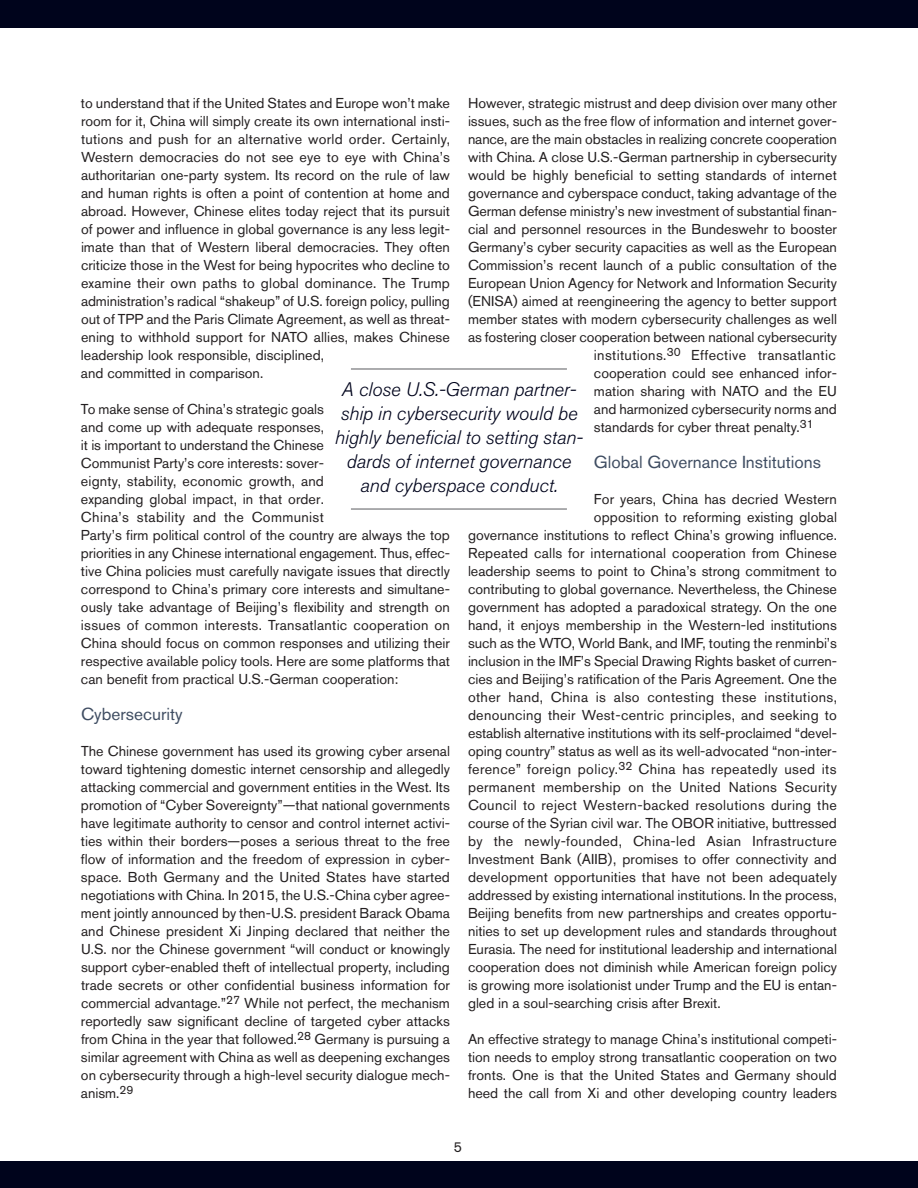
<style>
.page{position:relative;width:918px;height:1188px;background:#fff}
.page>*{position:absolute;margin:0;border:0;box-sizing:border-box;transform-origin:0 0}
.t1{font:italic 300 19.5px/24px "Akzidenz Grotesk BQ";letter-spacing:-.005em;color:#00041c;text-align:center}
.t2{font:17.25px "Akzidenz Grotesk BQ";color:#3f4d62}
.t3{font:14.25px/18px "Akzidenz Grotesk BQ";color:#231f20}
.t4{font:14.25px "Akzidenz Grotesk BQ";letter-spacing:.025em;color:#231f20}
.t5{font:14.25px "Akzidenz Grotesk BQ";letter-spacing:.02em;color:#231f20}
</style>
<div class="page">
<div style="left:0;top:0;width:918px;height:28px;background:#00041c"></div>
<div style="left:0;top:1161px;width:918px;height:27px;background:#00041c"></div>
<hr style="left:351px;top:368px;width:216px;height:2px;background:#6c6d70">
<hr style="left:351px;top:508px;width:216px;height:2px;background:#6c6d70">
<p class="t3" style="left:81px;top:96px;width:370px">to understand that if the United States and Europe won’t make room for it, China will simply create its own international insti&shy;tutions and push for an alternative world order. Certainly, Western democracies do not see eye to eye with China’s authoritarian one-party system. Its record on the rule of law and human rights is often a point of contention at home and abroad. However, Chinese elites today reject that its pursuit of power and influence in global governance is any less legit&shy;imate than that of Western liberal democracies. They often criticize those in the West for being hypocrites who decline to examine their own paths to global dominance. The Trump administration’s radical “shakeup” of U.S. foreign policy, pulling out of TPP and the Paris Climate Agreement, as well as threat&shy;ening to withhold support for NATO allies, makes Chinese leadership look responsible, disciplined,<br>and committed in comparison.</p>
<p class="t3" style="left:81px;top:402px;width:370px">To make sense of China’s strategic goals<br>and come up with adequate responses,<br>it is important to understand the Chinese<br>Communist Party’s core interests: sover-<br>eignty, stability, economic growth, and<br>expanding global impact, in that order.<br>China’s stability and the Communist<br>Party’s firm political control of the country are always the top priorities in any Chinese international engagement. Thus, effec&shy;tive China policies must carefully navigate issues that directly correspond to China’s primary core interests and simultane&shy;ously take advantage of Beijing’s flexibility and strength on issues of common interests. Transatlantic cooperation on China should focus on common responses and utilizing their respective available policy tools. Here are some platforms that can benefit from practical U.S.-German cooperation:</p>
<p class="t2" style="left:81px;top:708px;width:103px">Cybersecurity</p>
<p class="t3" style="left:81px;top:744px;width:371px;text-align:justify">The Chinese government has used its growing cyber arsenal toward tightening domestic internet censorship and allegedly attacking commercial and government entities in the West. Its promotion of “Cyber Sovereignty”—that national governments have legitimate authority to censor and control internet activi&shy;ties within their borders—poses a serious threat to the free flow of information and the freedom of expression in cyber&shy;space. Both Germany and the United States have started negotiations with China. In 2015, the U.S.-China cyber agree&shy;ment jointly announced by then-U.S. president Barack Obama and Chinese president Xi Jinping declared that neither the U.S. nor the Chinese government “will conduct or knowingly support cyber-enabled theft of intellectual property, including trade secrets or other confidential business information for commercial advantage.”<sup>27</sup> While not perfect, the mechanism reportedly saw significant decline of targeted cyber attacks from China in the year that followed.<sup>28</sup> Germany is pursuing a similar agreement with China as well as deepening exchanges on cybersecurity through a high-level security dialogue mech&shy;anism.<sup>29</sup></p>
<p class="t3" style="left:468px;top:96px;width:370px">However, strategic mistrust and deep division over many other</p>
<p class="t3" style="left:468px;top:114px;width:370px">issues, such as the free flow of information and internet gover-</p>
<p class="t3" style="left:468px;top:132px;width:370px">nance, are the main obstacles in realizing concrete cooperation</p>
<p class="t3" style="left:468px;top:150px;width:370px">with China. A close U.S.-German partnership in cybersecurity</p>
<p class="t3" style="left:468px;top:168px;width:370px">would be highly beneficial to setting standards of internet</p>
<p class="t3" style="left:468px;top:186px;width:370px">governance and cyberspace conduct, taking advantage of the</p>
<p class="t3" style="left:468px;top:204px;width:370px">German defense ministry’s new investment of substantial finan-</p>
<p class="t3" style="left:468px;top:222px;width:370px">cial and personnel resources in the Bundeswehr to booster</p>
<p class="t3" style="left:468px;top:240px;width:370px">Germany’s cyber security capacities as well as the European</p>
<p class="t3" style="left:468px;top:258px;width:370px">Commission’s recent launch of a public consultation of the</p>
<p class="t3" style="left:468px;top:276px;width:370px">European Union Agency for Network and Information Security</p>
<p class="t3" style="left:468px;top:294px;width:370px">(ENISA) aimed at reengineering the agency to better support</p>
<p class="t3" style="left:468px;top:312px;width:370px">member states with modern cybersecurity challenges as well</p>
<p class="t3" style="left:468px;top:330px;width:370px">as fostering closer cooperation between national cybersecurity</p>
<p class="t4" style="left:594px;top:350px;width:243px">institutions.<sup>30</sup> Effective transatlantic</p>
<p class="t3" style="left:594px;top:366px;width:245px">cooperation could see enhanced infor-</p>
<p class="t3" style="left:594px;top:384px;width:245px">mation sharing with NATO and the EU</p>
<p class="t3" style="left:594px;top:402px;width:245px">and harmonized cybersecurity norms and</p>
<p class="t3" style="left:594px;top:420px;width:221px">standards for cyber threat penalty.<sup>31</sup></p>
<p class="t2" style="left:594px;top:456px;width:229px">Global Governance Institutions</p>
<p class="t3" style="left:594px;top:492px;width:245px">For years, China has decried Western</p>
<p class="t3" style="left:594px;top:510px;width:245px">opposition to reforming existing global</p>
<p class="t3" style="left:468px;top:528px;width:370px">governance institutions to reflect China’s growing influence.</p>
<p class="t3" style="left:468px;top:546px;width:370px">Repeated calls for international cooperation from Chinese</p>
<p class="t3" style="left:468px;top:564px;width:370px">leadership seems to point to China’s strong commitment to</p>
<p class="t3" style="left:468px;top:582px;width:370px">contributing to global governance. Nevertheless, the Chinese</p>
<p class="t3" style="left:468px;top:600px;width:370px">government has adopted a paradoxical strategy. On the one</p>
<p class="t3" style="left:468px;top:618px;width:370px">hand, it enjoys membership in the Western-led institutions</p>
<p class="t3" style="left:468px;top:636px;width:370px">such as the WTO, World Bank, and IMF, touting the renminbi’s</p>
<p class="t3" style="left:468px;top:654px;width:370px">inclusion in the IMF’s Special Drawing Rights basket of curren-</p>
<p class="t3" style="left:468px;top:672px;width:370px">cies and Beijing’s ratification of the Paris Agreement. One the</p>
<p class="t4" style="left:468px;top:692px;width:370px">other hand, China is also contesting these institutions,</p>
<p class="t5" style="left:468px;top:710px;width:370px">denouncing their West-centric principles, and seeking to</p>
<p class="t3" style="left:468px;top:726px;width:370px">establish alternative institutions with its self-proclaimed “devel-</p>
<p class="t3" style="left:468px;top:744px;width:370px">oping country” status as well as its well-advocated “non-inter-</p>
<p class="t4" style="left:468px;top:764px;width:370px">ference” foreign policy.<sup>32</sup> China has repeatedly used its</p>
<p class="t4" style="left:468px;top:782px;width:370px">permanent membership on the United Nations Security</p>
<p class="t4" style="left:468px;top:800px;width:370px">Council to reject Western-backed resolutions during the</p>
<p class="t3" style="left:468px;top:816px;width:370px">course of the Syrian civil war. The OBOR initiative, buttressed</p>
<p class="t4" style="left:468px;top:836px;width:370px">by the newly-founded, China-led Asian Infrastructure</p>
<p class="t3" style="left:468px;top:852px;width:370px">Investment Bank (AIIB), promises to offer connectivity and</p>
<p class="t3" style="left:468px;top:870px;width:370px">development opportunities that have not been adequately</p>
<p class="t3" style="left:468px;top:888px;width:370px">addressed by existing international institutions. In the process,</p>
<p class="t3" style="left:468px;top:906px;width:370px">Beijing benefits from new partnerships and creates opportu-</p>
<p class="t3" style="left:468px;top:924px;width:370px">nities to set up development rules and standards throughout</p>
<p class="t3" style="left:468px;top:942px;width:370px">Eurasia. The need for institutional leadership and international</p>
<p class="t3" style="left:468px;top:960px;width:370px">cooperation does not diminish while American foreign policy</p>
<p class="t3" style="left:468px;top:978px;width:370px">is growing more isolationist under Trump and the EU is entan-</p>
<p class="t3" style="left:468px;top:996px;width:254px">gled in a soul-searching crisis after Brexit.</p>
<p class="t3" style="left:468px;top:1032px;width:370px;text-align:justify">An effective strategy to manage China’s institutional competi&shy;tion needs to employ strong transatlantic cooperation on two fronts. One is that the United States and Germany should heed the call from Xi and other developing country leaders</p>
<h1 class="t1" style="left:335px;top:379px;width:246px">A close U.S.-German partner&shy;ship in cybersecurity would be highly beneficial to setting stan&shy;dards of internet governance and cyberspace conduct.</h1>
<p class="t3" style="left:454px;top:1140px;width:10px">5</p>
</div>
